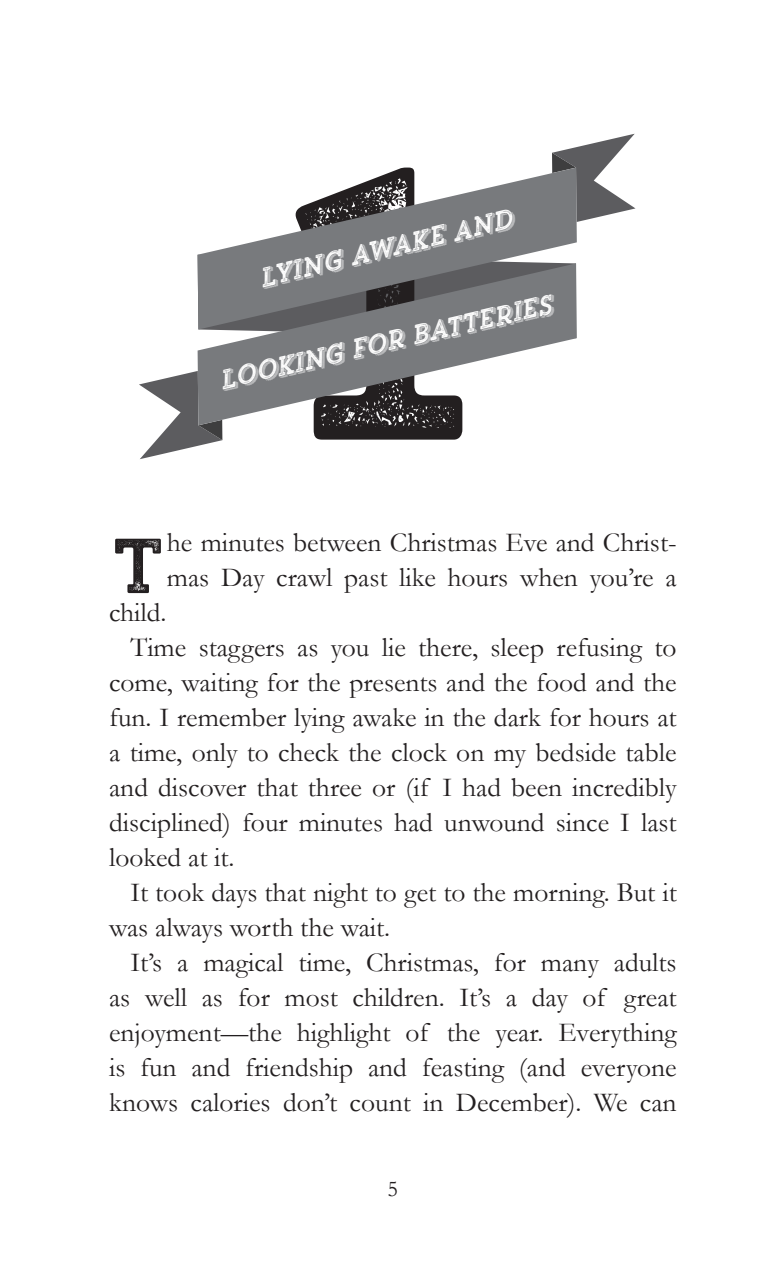
<style>
.page{position:relative;width:782px;height:1261px;background:#fff}
.page>*{position:absolute;margin:0;border:0;box-sizing:border-box;transform-origin:0 0}
.t1{font:386.75px "Trend Rh Slab One";color:#231f20}
.t2{font:77.25px "Trend Rh Slab One";color:#231f20}
.t3{font:27.5px/35px "Garamond";color:#231f20}
.t4{font:italic 27px "Trend Rh Slab Four";color:#fff;scale:.89 1}
.t5{font:22.5px "Garamond";color:#231f20}
</style>
<div class="page">
<svg style="left:139px;top:371px;width:83px;height:88px"></svg>
<svg style="left:552px;top:134px;width:83px;height:88px"></svg>
<svg style="left:197px;top:329px;width:379px;height:96px;fill:#787a7d"></svg>
<svg style="left:197px;top:167px;width:379px;height:162px;fill:#787a7d"></svg>
<h1 class="t1" style="left:262px;top:56px;width:230px">1</h1>
<p class="t4" style="left:254px;top:261px;width:293px;rotate:-13deg">lying awake and</p>
<p class="t4" style="left:215px;top:363px;width:385px;rotate:-13deg">looking for batteries</p>
<h2 class="t2" style="left:109px;top:516px;width:59px">T</h2>
<p class="t3" style="left:167px;top:524px;width:511px">he minutes between Christmas Eve and Christ&shy;mas Day crawl past like hours when you’re a</p>
<p class="t3" style="left:109px;top:594px;width:59px">child.</p>
<p class="t3" style="left:130px;top:629px;width:547px">Time staggers as you lie there, sleep refusing to</p>
<p class="t3" style="left:109px;top:664px;width:568px">come, waiting for the presents and the food and the</p>
<p class="t3" style="left:109px;top:699px;width:568px">fun. I remember lying awake in the dark for hours at</p>
<p class="t3" style="left:109px;top:734px;width:568px">a time, only to check the clock on my bedside table</p>
<p class="t3" style="left:109px;top:769px;width:568px">and discover that three or (if I had been incredibly</p>
<p class="t3" style="left:109px;top:804px;width:568px">disciplined) four minutes had unwound since I last</p>
<p class="t3" style="left:109px;top:839px;width:127px">looked at it.</p>
<p class="t3" style="left:130px;top:874px;width:547px">It took days that night to get to the morning. But it</p>
<p class="t3" style="left:109px;top:909px;width:282px">was always worth the wait.</p>
<p class="t3" style="left:130px;top:944px;width:547px">It’s a magical time, Christmas, for many adults</p>
<p class="t3" style="left:109px;top:980px;width:568px">as well as for most children. It’s a day of great</p>
<p class="t3" style="left:109px;top:1015px;width:568px">enjoyment—the highlight of the year. Everything</p>
<p class="t3" style="left:109px;top:1050px;width:568px">is fun and friendship and feasting (and everyone</p>
<p class="t3" style="left:109px;top:1085px;width:568px">knows calories don’t count in December). We can</p>
<p class="t5" style="left:387px;top:1176px;width:12px">5</p>
</div>
